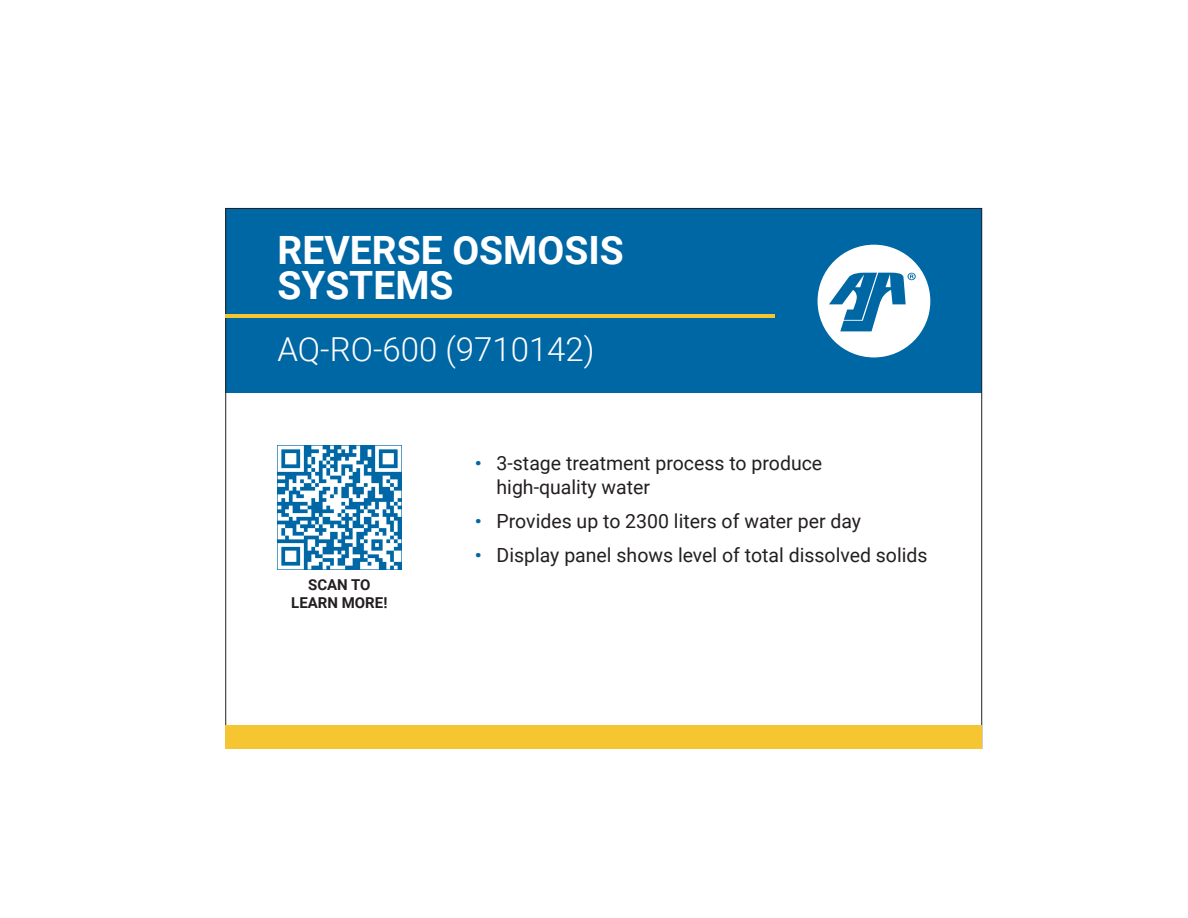
<style>
.page{position:relative;width:1188px;height:918px;background:#fff}
.page>*{position:absolute;margin:0;border:0;box-sizing:border-box;transform-origin:0 0}
.t1{font:700 39px "Roboto";color:#fff}
.t2{font:300 33px "Roboto";color:#fff}
.t3{font:19.5px "Roboto";color:#231f20}
.t4{font:700 15px "Roboto";color:#231f20}
.s1{font-weight:700;font-size:28.5px;color:#0067a5}
</style>
<div class="page">
<div style="left:226px;top:208px;width:756px;height:185px;background:#0067a5"></div>
<img style="left:278px;top:446px;width:123px;height:123px">
<svg style="left:818px;top:245px;width:112px;height:112px"></svg>
<hr style="left:226px;top:315px;width:549px;height:3px;background:#f5c632">
<div style="left:226px;top:725px;width:756px;height:24px;background:#f5c632"></div>
<p class="t1" style="left:278px;top:223px;width:348px">REVERSE OSMOSIS</p>
<p class="t1" style="left:278px;top:257px;width:178px">SYSTEMS</p>
<p class="t2" style="left:278px;top:326px;width:319px">AQ-RO-600 (9710142)</p>
<p class="t4" style="left:308px;top:574px;width:64px">SCAN TO</p>
<p class="t4" style="left:291px;top:592px;width:98px">LEARN MORE!</p>
<p class="t3" style="left:474px;top:450px;width:350px"><span class="s1">·</span> 3-stage treatment process to produce</p>
<p class="t3" style="left:497px;top:473px;width:155px">high-quality water</p>
<p class="t3" style="left:474px;top:507px;width:388px"><span class="s1">·</span> Provides up to 2300 liters of water per day</p>
<p class="t3" style="left:474px;top:542px;width:455px"><span class="s1">·</span> Display panel shows level of total dissolved solids</p>
</div>
